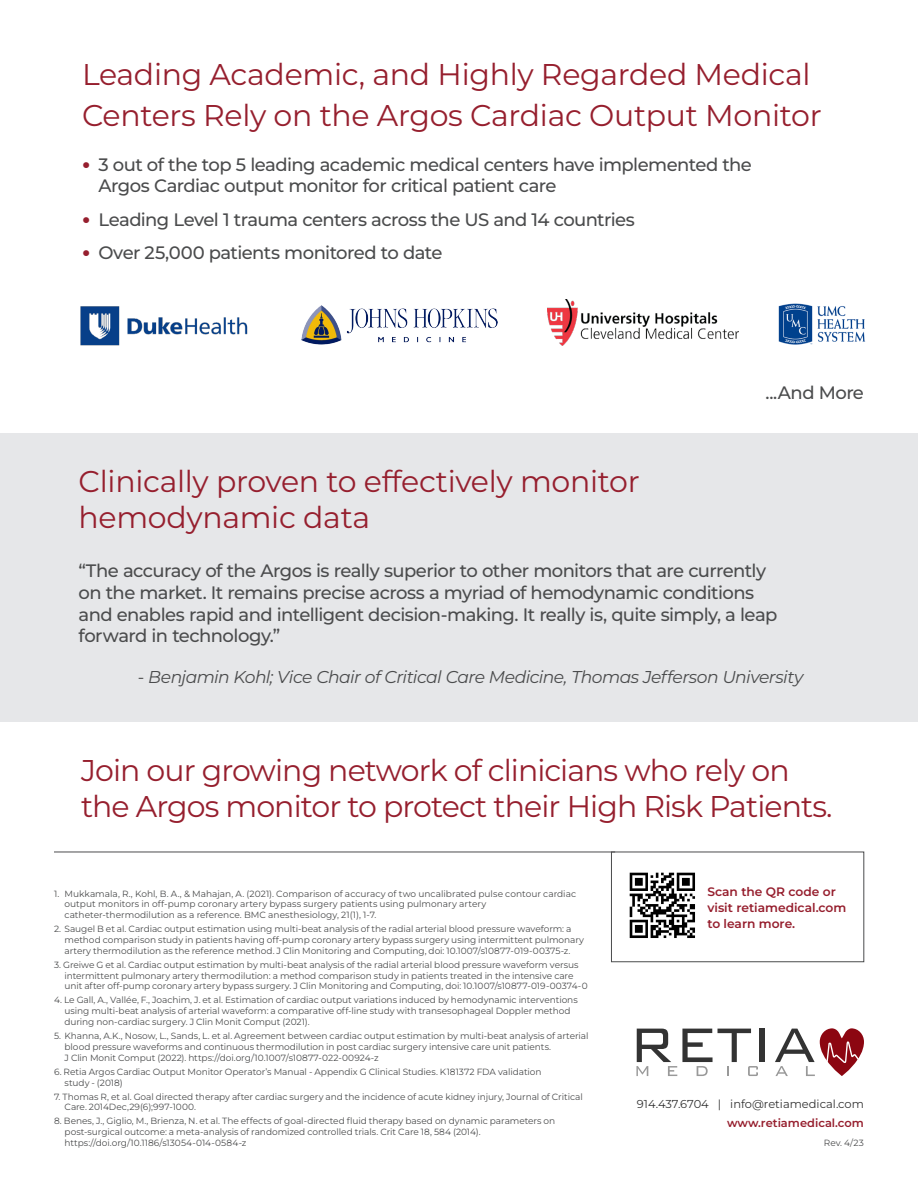
<style>
.page{position:relative;width:918px;height:1188px;background:#fff}
.page>*{position:absolute;margin:0;border:0;box-sizing:border-box;transform-origin:0 0}
.Product_Body{font:30px/36px "Montserrat";letter-spacing:-.01em;color:#961f2e}
.Product_Body-2{font:30px/36px "Montserrat";letter-spacing:-.03em;color:#961f2e}
.Product_Body-3{font:500 18px/21.6px "Montserrat";letter-spacing:-.03em;color:#4b4c4d}
.Product_Body-4{font:italic 17.1px "Montserrat";letter-spacing:-.03em;color:#4b4c4d}
.t1{font:600 12.3px/16px "Montserrat";color:#961f2e}
.t2{font:11.4px/18.6px "Montserrat";color:#333;text-align:right}
.Product_Body-5{font:9px/10.8px "Montserrat";letter-spacing:-.005em;color:#4b4c4d}
.s1{font-family:"Helvetica Neue LT Pro";font-weight:400;font-size:16.5px;color:#961f2e}
.s2{font-style:normal}
.s3{font-weight:600;color:#961f2e}
</style>
<div class="page">
<div style="left:0;top:434px;width:918px;height:288px;background:#e6e7e9"></div>
<div style="left:760px;top:1029px;width:5px;height:33px;background:#333"></div>
<svg style="left:636px;top:1029px;width:122px;height:47px"></svg>
<svg style="left:775px;top:1028px;width:89px;height:48px"></svg>
<img style="left:547px;top:299px;width:192px;height:46px">
<img style="left:302px;top:305px;width:196px;height:40px">
<img style="left:80px;top:306px;width:168px;height:40px">
<img style="left:629px;top:872px;width:66px;height:66px">
<hr style="left:54px;top:852px;width:561px;height:1px;background:#4b4c4d">
<img style="left:778px;top:303px;width:88px;height:42px">
<div style="left:611px;top:852px;width:253px;height:110px;border:1px solid #4b4c4d"></div>
<p class="Product_Body" style="left:82px;top:52px;width:741px;line-height:41.4px">Leading Academic, and Highly Regarded Medical<br>Centers Rely on the Argos Cardiac Output Monitor</p>
<p class="Product_Body-3" style="left:98px;top:153px;width:655px;text-indent:-16px"><span class="s1">•</span> 3 out of the top 5 leading academic medical centers have implemented the<br>Argos Cardiac output monitor for critical patient care</p>
<p class="Product_Body-3" style="left:82px;top:208px;width:554px"><span class="s1">•</span> Leading Level 1 trauma centers across the US and 14 countries</p>
<p class="Product_Body-3" style="left:82px;top:242px;width:362px"><span class="s1">•</span> Over 25,000 patients monitored to date</p>
<p class="Product_Body" style="left:79px;top:462px;width:563px">Clinically proven to effectively monitor hemodynamic data</p>
<p class="Product_Body-3" style="left:765px;top:382px;width:100px">...And More</p>
<p class="Product_Body-3" style="left:79px;top:560px;width:700px">“The accuracy of the Argos is really superior to other monitors that are currently on the market. It remains precise across a myriad of hemodynamic conditions and enables rapid and intelligent decision-making. It really is, quite simply, a leap forward in technology.”</p>
<p class="Product_Body-4" style="left:138px;top:666px;width:667px"><span class="s2">-</span> Benjamin Kohl; Vice Chair of Critical Care Medicine, Thomas Jefferson University</p>
<p class="Product_Body-2" style="left:81px;top:751px;width:753px">Join our growing network of clinicians who rely on the Argos monitor to protect their High Risk Patients.</p>
<p class="Product_Body-5" style="left:64px;top:888px;width:513px;text-indent:-10px">1. Mukkamala, R., Kohl, B. A., &amp; Mahajan, A. (2021). Comparison of accuracy of two uncalibrated pulse contour cardiac output monitors in off-pump coronary artery bypass surgery patients using pulmonary artery catheter-thermodilution as a reference. BMC anesthesiology, 21(1), 1-7.</p>
<p class="Product_Body-5" style="left:64px;top:923px;width:521px;text-indent:-10px">2. Saugel B et al. Cardiac output estimation using multi-beat analysis of the radial arterial blood pressure waveform: a method comparison study in patients having off-pump coronary artery bypass surgery using intermittent pulmonary artery thermodilution as the reference method. J Clin Monitoring and Computing, doi: 10.1007/s10877-019-00375-z.</p>
<p class="Product_Body-5" style="left:64px;top:959px;width:525px;text-indent:-10px">3. Greiwe G et al. Cardiac output estimation by multi-beat analysis of the radial arterial blood pressure waveform versus intermittent pulmonary artery thermodilution: a method comparison study in patients treated in the intensive care unit after off-pump coronary artery bypass surgery. J Clin Monitoring and Computing, doi: 10.1007/s10877-019-00374-0</p>
<p class="Product_Body-5" style="left:64px;top:995px;width:515px;text-indent:-10px">4. Le Gall, A., Vallée, F., Joachim, J. et al. Estimation of cardiac output variations induced by hemodynamic interventions using multi-beat analysis of arterial waveform: a comparative off-line study with transesophageal Doppler method during non-cardiac surgery. J Clin Monit Comput (2021).</p>
<p class="Product_Body-5" style="left:64px;top:1030px;width:526px;text-indent:-10px">5. Khanna, A.K., Nosow, L., Sands, L. et al. Agreement between cardiac output estimation by multi-beat analysis of arterial blood pressure waveforms and continuous thermodilution in post cardiac surgery intensive care unit patients.<br>J Clin Monit Comput (2022). https://doi.org/10.1007/s10877-022-00924-z</p>
<p class="Product_Body-5" style="left:64px;top:1066px;width:479px;text-indent:-10px">6. Retia Argos Cardiac Output Monitor Operator’s Manual - Appendix G Clinical Studies. K181372 FDA validation study - (2018)</p>
<p class="Product_Body-5" style="left:64px;top:1091px;width:520px;text-indent:-10px">7. Thomas R, et al. Goal directed therapy after cardiac surgery and the incidence of acute kidney injury, Journal of Critical<br>Care. 2014Dec,29(6);997-1000.</p>
<p class="Product_Body-5" style="left:64px;top:1116px;width:492px;text-indent:-10px">8. Benes, J., Giglio, M., Brienza, N. et al. The effects of goal-directed fluid therapy based on dynamic parameters on post-surgical outcome: a meta-analysis of randomized controlled trials. Crit Care 18, 584 (2014). https://doi.org/10.1186/s13054-014-0584-z</p>
<p class="t1" style="left:707px;top:884px;width:140px">Scan the QR code or visit retiamedical.com to learn more.</p>
<p class="t2" style="left:637px;top:1095px;width:229px">914.437.6704 | info@retiamedical.com <span class="s3">www.retiamedical.com</span></p>
<p class="Product_Body-5" style="left:824px;top:1137px;width:42px">Rev. 4/23</p>
</div>
